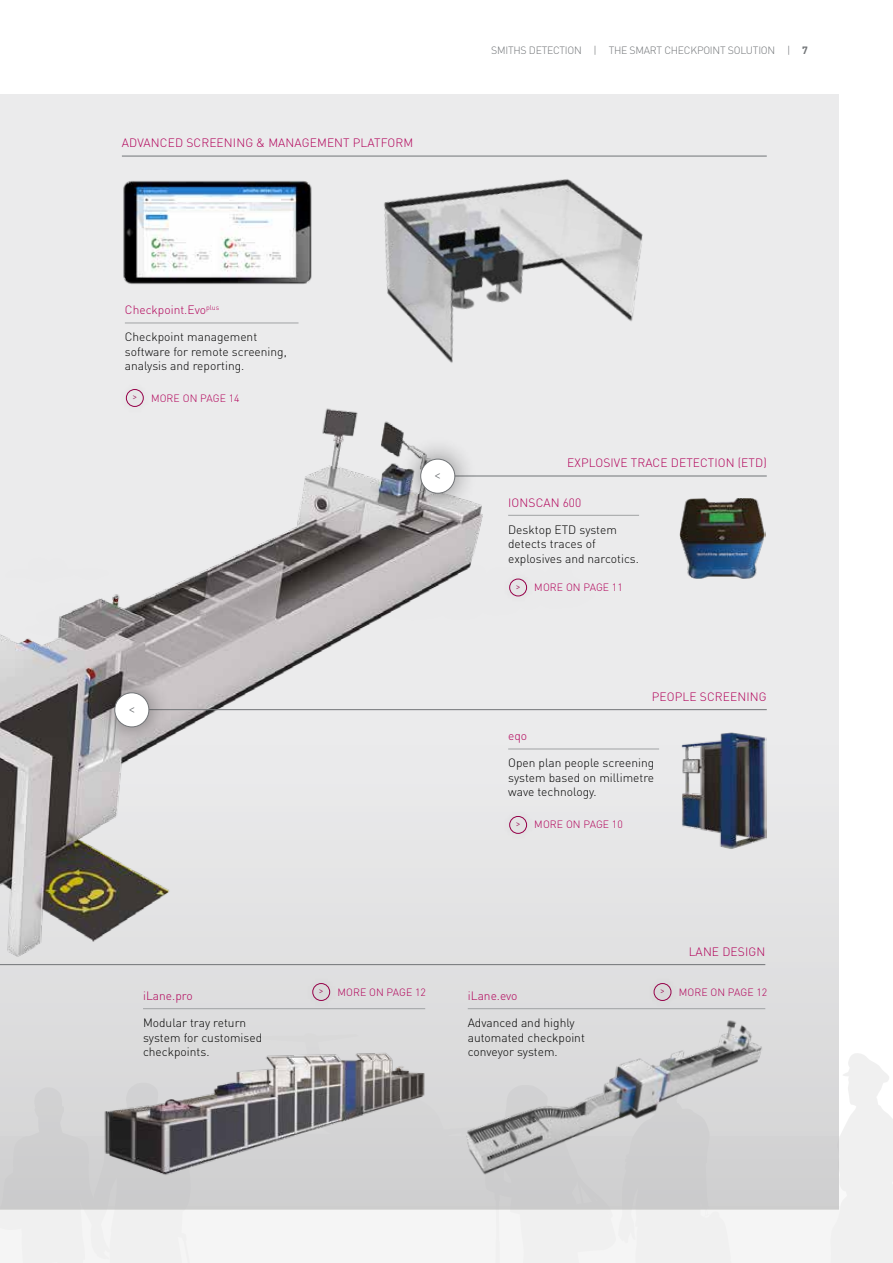
<style>
.page{position:relative;width:893px;height:1263px;background:#fff}
.page>*{position:absolute;margin:0;border:0;box-sizing:border-box;transform-origin:0 0}
.t1{font:300 15px "DIN Pro";color:#717477}
.t2{font:300 12px/14.4px "DIN Pro";color:#000}
.t3{font:300 12px "DIN Pro";letter-spacing:.01em;color:#b10058}
.t4{font:300 10.5px "DIN Pro";letter-spacing:.01em;color:#b10058}
.t5{font:300 10.5px "DIN Pro";letter-spacing:-.025em;color:#717477}
.s1{font-weight:700}
.s2{font-size:10.35px;color:#950048}
</style>
<div class="page">
<div style="left:0;top:1206px;width:893px;height:57px;background:#f5f5f5"></div>
<svg style="left:828px;top:1053px;width:65px;height:157px"></svg>
<svg style="left:0;top:1209px;width:192px;height:1px"></svg>
<svg style="left:485px;top:1209px;width:249px;height:1px"></svg>
<div style="left:0;top:94px;width:839px;height:1115px;background:#ebebec"></div>
<div style="left:0;top:746px;width:839px;height:463px;background:linear-gradient(to bottom,#ececed,#d0d0d1)"></div>
<img style="left:0;top:408px;width:656px;height:801px">
<img style="left:344px;top:155px;width:336px;height:208px">
<img style="left:679px;top:498px;width:86px;height:81px">
<hr style="left:508px;top:515px;width:131px;height:1px;background:#a0a2a4">
<hr style="left:455px;top:476px;width:312px;height:1px;background:#717477">
<img style="left:679px;top:732px;width:88px;height:118px">
<hr style="left:132px;top:709px;width:635px;height:1px;background:#717477">
<hr style="left:508px;top:749px;width:151px;height:1px;background:#a0a2a4">
<hr style="left:143px;top:1008px;width:282px;height:1px;background:#a0a2a4">
<hr style="left:0;top:964px;width:765px;height:1px;background:#717477">
<hr style="left:125px;top:323px;width:174px;height:1px;background:#a0a2a4">
<hr style="left:122px;top:156px;width:645px;height:1px;background:#717477">
<img style="left:123px;top:181px;width:189px;height:103px">
<img style="left:455px;top:991px;width:340px;height:202px">
<img style="left:97px;top:1037px;width:343px;height:145px">
<div style="left:398px;top:436px;width:80px;height:80px;background:#000;opacity:.5"></div>
<div style="left:421px;top:459px;width:34px;height:34px;background:#fff;border-radius:50%"></div>
<div style="left:420px;top:459px;width:35px;height:34px;border:1px solid #717477;border-radius:50%"></div>
<div style="left:92px;top:670px;width:80px;height:80px;background:#000;opacity:.5"></div>
<div style="left:115px;top:693px;width:34px;height:34px;background:#fff;border-radius:50%"></div>
<div style="left:115px;top:693px;width:34px;height:34px;border:1px solid #717477;border-radius:50%"></div>
<div style="left:116px;top:379px;width:38px;height:38px;background:#ebebec"></div>
<div style="left:126px;top:389px;width:18px;height:18px;border:1px solid #950048;border-radius:50%"></div>
<div style="left:499px;top:568px;width:38px;height:39px;background:#eaeaeb"></div>
<div style="left:509px;top:579px;width:18px;height:17px;border:1px solid #950048;border-radius:50%"></div>
<div style="left:499px;top:806px;width:38px;height:38px;background:#e6e6e7"></div>
<div style="left:509px;top:816px;width:18px;height:18px;border:1px solid #950048;border-radius:50%"></div>
<div style="left:643px;top:973px;width:39px;height:38px;background:#000;opacity:.5"></div>
<div style="left:654px;top:983px;width:17px;height:18px;border:1px solid #950048;border-radius:50%"></div>
<div style="left:302px;top:973px;width:38px;height:38px;background:#000;opacity:.5"></div>
<div style="left:313px;top:983px;width:17px;height:18px;border:1px solid #950048;border-radius:50%"></div>
<p class="t3" style="left:122px;top:135px;width:293px">ADVANCED SCREENING &amp; MANAGEMENT PLATFORM</p>
<p class="t5" style="left:491px;top:43px;width:318px">SMITHS DETECTION | THE SMART CHECKPOINT SOLUTION | <span class="s1">7</span></p>
<p class="t3" style="left:125px;top:302px;width:96px">Checkpoint.Evo<sup>plus</sup></p>
<p class="t2" style="left:125px;top:329px;width:163px">Checkpoint management software for remote screening, analysis and reporting.</p>
<p class="t4" style="left:132px;top:391px;width:109px"><span class="s2">&gt;</span> MORE ON PAGE 14</p>
<p class="t1" style="left:136px;top:721px;width:9px;rotate:-180deg">&gt;</p>
<p class="t1" style="left:442px;top:488px;width:9px;rotate:-180deg">&gt;</p>
<p class="t3" style="left:567px;top:455px;width:201px">EXPLOSIVE TRACE DETECTION (ETD)</p>
<p class="t3" style="left:508px;top:494px;width:75px">IONSCAN 600</p>
<p class="t2" style="left:508px;top:522px;width:132px">Desktop ETD system detects traces of explosives and narcotics.</p>
<p class="t4" style="left:515px;top:580px;width:109px"><span class="s2">&gt;</span> MORE ON PAGE 11</p>
<p class="t3" style="left:652px;top:688px;width:116px">PEOPLE SCREENING</p>
<p class="t3" style="left:508px;top:728px;width:21px">eqo</p>
<p class="t2" style="left:508px;top:755px;width:148px;text-align:justify">Open plan people screening system based on millimetre wave technology.</p>
<p class="t4" style="left:515px;top:817px;width:109px"><span class="s2">&gt;</span> MORE ON PAGE 10</p>
<p class="t3" style="left:689px;top:943px;width:78px">LANE DESIGN</p>
<p class="t3" style="left:143px;top:987px;width:51px">iLane.pro</p>
<p class="t2" style="left:143px;top:1015px;width:121px">Modular tray return system for customised checkpoints.</p>
<p class="t4" style="left:319px;top:984px;width:109px"><span class="s2">&gt;</span> MORE ON PAGE 12</p>
<p class="t4" style="left:660px;top:984px;width:109px"><span class="s2">&gt;</span> MORE ON PAGE 12</p>
<p class="t3" style="left:468px;top:987px;width:51px">iLane.evo</p>
<p class="t2" style="left:468px;top:1015px;width:119px">Advanced and highly automated checkpoint conveyor system.</p>
</div>
